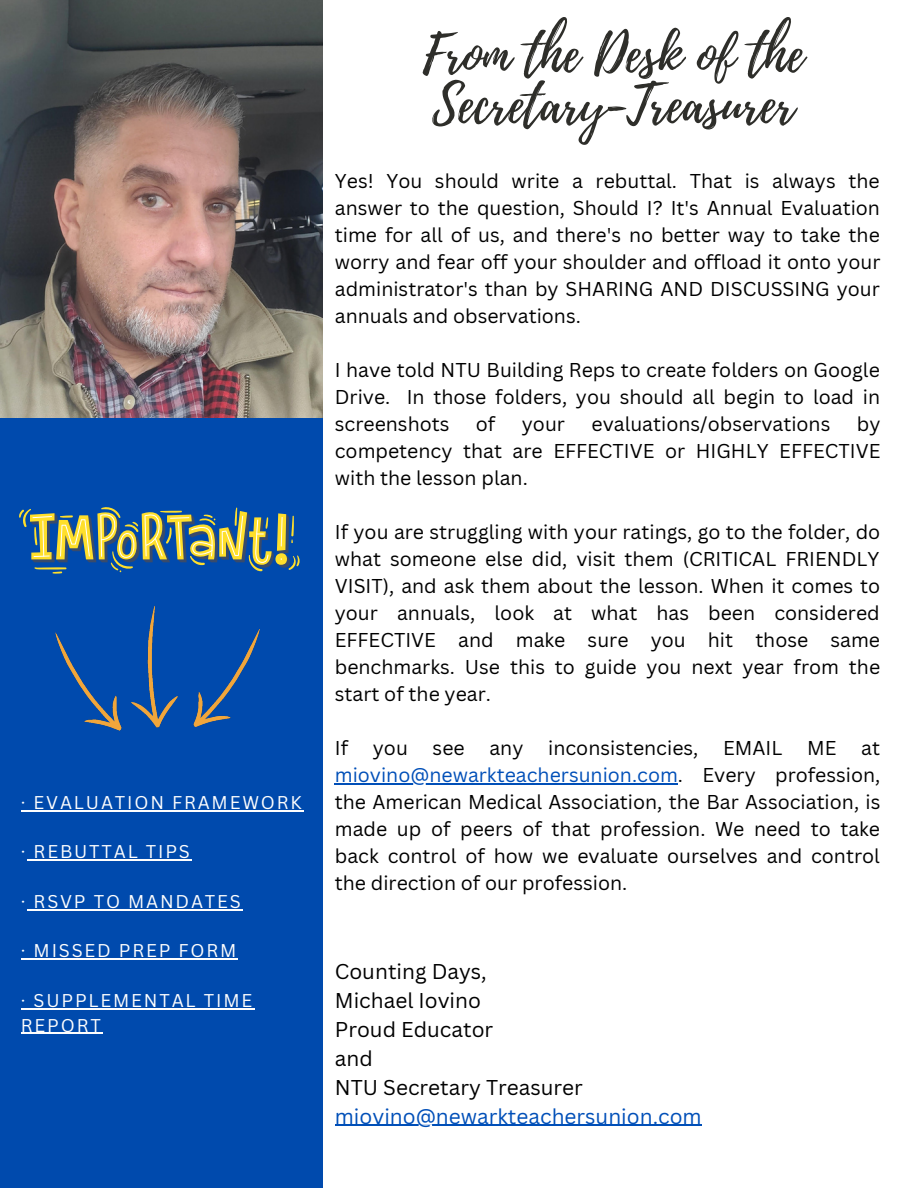
<style>
.page{position:relative;width:918px;height:1188px;background:#fff}
.page>*{position:absolute;margin:0;border:0;box-sizing:border-box;transform-origin:0 0}
.t1{font:51.9px/50.7px "Playlist Script";color:#2e2e2a}
.t2{font:20.85px "Canva Sans";color:#000}
.t3{font:20.85px "Canva Sans";color:#004fb8}
.t4{font:19.5px/27px "Canva Sans";color:#000;text-align:justify}
.t5{font:18px/24.8px "Canva Sans";letter-spacing:.1em;color:#fefefe}
.s1{color:#004fb8}
</style>
<div class="page">
<div style="left:0;top:413px;width:323px;height:775px;background:#004aad"></div>
<svg style="left:19px;top:507px;width:281px;height:67px"></svg>
<img style="left:55px;top:605px;width:205px;height:126px">
<img style="left:0;top:0;width:323px;height:417px">
<svg style="left:21px;top:810px;width:13px;height:1px"></svg>
<hr style="left:34px;top:810px;width:270px;height:1px;background:#fefefe">
<hr style="left:34px;top:860px;width:158px;height:1px;background:#fefefe">
<hr style="left:34px;top:909px;width:209px;height:1px;background:#fefefe">
<svg style="left:21px;top:959px;width:13px;height:1px"></svg>
<hr style="left:34px;top:959px;width:204px;height:1px;background:#fefefe">
<hr style="left:21px;top:1008px;width:233px;height:1px;background:#fefefe">
<hr style="left:21px;top:1033px;width:82px;height:1px;background:#fefefe">
<hr style="left:335px;top:1125px;width:367px;height:1px;background:#004fb8">
<hr style="left:335px;top:783px;width:343px;height:1px;background:#004fb8">
<p class="t5" style="left:21px;top:790px;width:283px">· EVALUATION FRAMEWORK</p>
<p class="t5" style="left:21px;top:839px;width:171px">· REBUTTAL TIPS</p>
<p class="t5" style="left:21px;top:889px;width:222px">· RSVP TO MANDATES</p>
<p class="t5" style="left:21px;top:938px;width:217px">· MISSED PREP FORM</p>
<p class="t5" style="left:21px;top:988px;width:233px">· SUPPLEMENTAL TIME<br>REPORT</p>
<p class="t1" style="left:423px;top:30px;width:382px">From the Desk of the<br>Secretary-Treasurer</p>
<p class="t4" style="left:335px;top:167px;width:547px">Yes! You should write a rebuttal. That is always the answer to the question, Should I? It's Annual Evaluation time for all of us, and there's no better way to take the worry and fear off your shoulder and offload it onto your administrator's than by SHARING AND DISCUSSING your annuals and observations.</p>
<p class="t4" style="left:335px;top:356px;width:547px">I have told NTU Building Reps to create folders on Google Drive. In those folders, you should all begin to load in screenshots</p>
<p class="t4" style="left:476px;top:410px;width:21px">of</p>
<p class="t4" style="left:522px;top:410px;width:45px">your</p>
<p class="t4" style="left:592px;top:410px;width:240px">evaluations/observations</p>
<p class="t4" style="left:335px;top:410px;width:547px;text-indent:522px">by competency that are EFFECTIVE or HIGHLY EFFECTIVE with the lesson plan.</p>
<p class="t4" style="left:335px;top:518px;width:547px">If you are struggling with your ratings, go to the folder, do what someone else did, visit them (CRITICAL FRIENDLY VISIT), and ask them about the lesson. When it comes to your annuals, look at what has been considered EFFECTIVE and make sure you hit those same benchmarks. Use this to guide you next year from the start of the year.</p>
<p class="t4" style="left:335px;top:734px;width:15px">If</p>
<p class="t4" style="left:373px;top:734px;width:37px">you</p>
<p class="t4" style="left:433px;top:734px;width:34px">see</p>
<p class="t4" style="left:489px;top:734px;width:36px">any</p>
<p class="t4" style="left:548px;top:734px;width:152px">inconsistencies,</p>
<p class="t4" style="left:723px;top:734px;width:61px">EMAIL</p>
<p class="t4" style="left:807px;top:734px;width:31px">ME</p>
<p class="t4" style="left:335px;top:734px;width:547px;text-indent:526px">at <span class="s1">miovino@newarkteachersunion.com</span>. Every profession, the American Medical Association, the Bar Association, is made up of peers of that profession. We need to take back control of how we evaluate ourselves and control the direction of our profession.</p>
<p class="t2" style="left:335px;top:957px;width:154px">Counting Days,</p>
<p class="t2" style="left:335px;top:986px;width:148px">Michael Iovino</p>
<p class="t2" style="left:335px;top:1015px;width:160px">Proud Educator</p>
<p class="t2" style="left:335px;top:1044px;width:39px">and</p>
<p class="t2" style="left:335px;top:1072px;width:250px">NTU Secretary Treasurer</p>
<p class="t3" style="left:335px;top:1101px;width:368px">miovino@newarkteachersunion.com</p>
</div>
